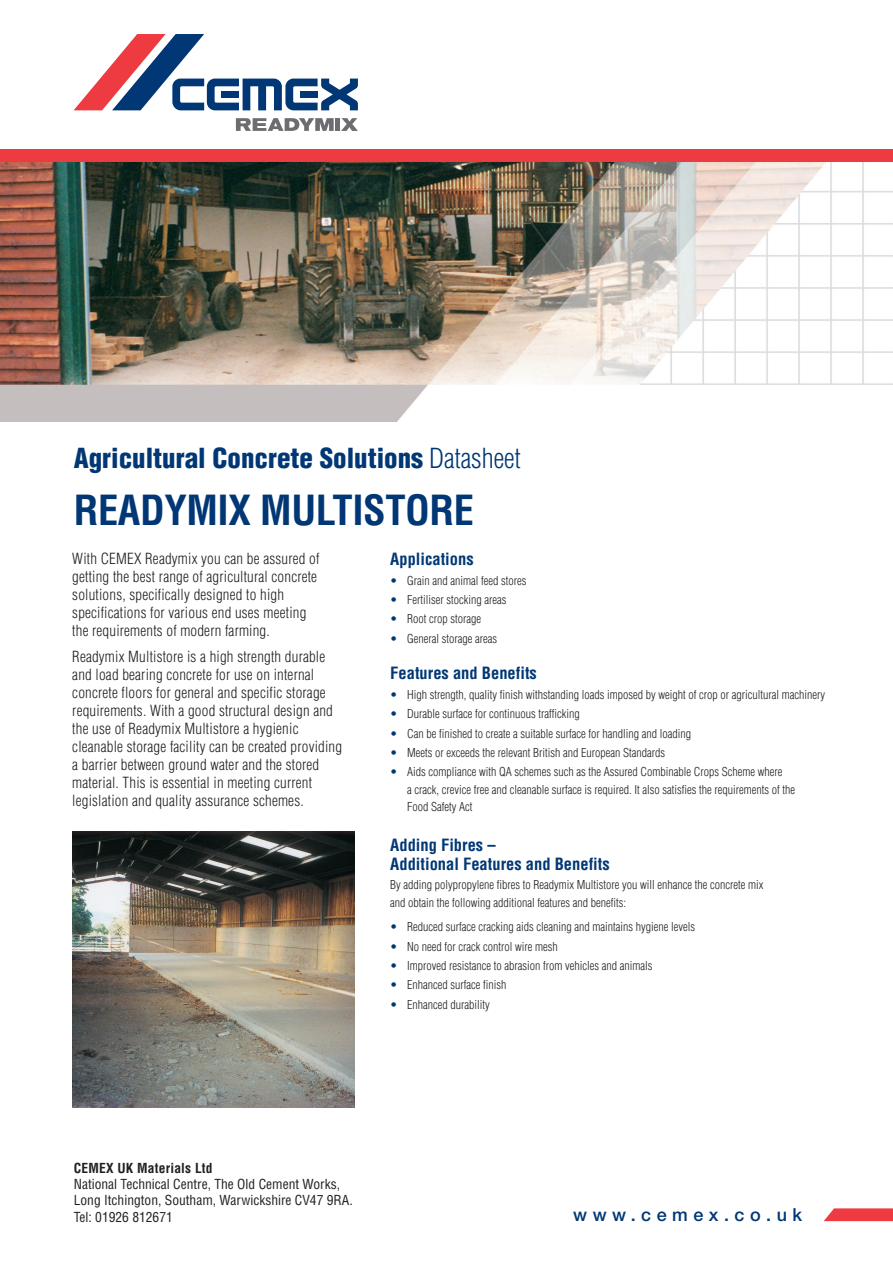
<style>
.page{position:relative;width:893px;height:1263px;background:#fff}
.page>*{position:absolute;margin:0;border:0;box-sizing:border-box;transform-origin:0 0}
.t1{font:700 condensed 40.5px "Helvetica";letter-spacing:-.01em;color:#013775}
.t2{font:900 condensed 27px "Helvetica";color:#013775}
.t3{font:500 18px "Helvetica Neue";letter-spacing:.305em;color:#013775}
.t4{font:700 condensed 16.5px/19.5px "Helvetica";color:#013775}
.t5{font:300 condensed 15px/18px "Helvetica";letter-spacing:.015em;color:#231f20}
.t6{font:condensed 13.5px/16.2px "Helvetica";color:#231f20}
.t7{font:700 condensed 13.5px "Helvetica";letter-spacing:.015em;color:#231f20}
.t8{font:300 condensed 12px/17.2px "Helvetica";color:#231f20}
.s1{font-weight:300}
.s2{color:#013775}
</style>
<div class="page">
<img style="left:0;top:162px;width:893px;height:260px">
<svg style="left:824px;top:1208px;width:69px;height:13px"></svg>
<svg style="left:74px;top:34px;width:284px;height:76px"></svg>
<svg style="left:341px;top:118px;width:17px;height:13px"></svg>
<div style="left:335px;top:118px;width:5px;height:13px;background:#6c6d70"></div>
<svg style="left:236px;top:118px;width:98px;height:13px"></svg>
<div style="left:0;top:149px;width:893px;height:13px;background:#ee3a41"></div>
<img style="left:72px;top:831px;width:283px;height:277px">
<h2 class="t2" style="left:74px;top:448px;width:448px">Agricultural Concrete Solutions <span class="s1">Datasheet</span></h2>
<h1 class="t1" style="left:74px;top:495px;width:402px">READYMIX MULTISTORE</h1>
<p class="t5" style="left:72px;top:551px;width:249px">With CEMEX Readymix you can be assured of getting the best range of agricultural concrete solutions, specifically designed to high specifications for various end uses meeting the requirements of modern farming.</p>
<p class="t5" style="left:72px;top:648px;width:271px">Readymix Multistore is a high strength durable and load bearing concrete for use on internal concrete floors for general and specific storage requirements. With a good structural design and the use of Readymix Multistore a hygienic cleanable storage facility can be created providing a barrier between ground water and the stored material. This is essential in meeting current legislation and quality assurance schemes.</p>
<h3 class="t4" style="left:390px;top:551px;width:85px">Applications</h3>
<p class="t8" style="left:390px;top:573px;width:138px"><span class="s2">•</span> Grain and animal feed stores</p>
<p class="t8" style="left:390px;top:592px;width:118px"><span class="s2">•</span> Fertiliser stocking areas</p>
<p class="t8" style="left:390px;top:611px;width:92px"><span class="s2">•</span> Root crop storage</p>
<p class="t8" style="left:390px;top:631px;width:108px"><span class="s2">•</span> General storage areas</p>
<h3 class="t4" style="left:390px;top:665px;width:148px">Features and Benefits</h3>
<p class="t8" style="left:390px;top:687px;width:436px"><span class="s2">•</span> High strength, quality finish withstanding loads imposed by weight of crop or agricultural machinery</p>
<p class="t8" style="left:390px;top:706px;width:191px"><span class="s2">•</span> Durable surface for continuous trafficking</p>
<p class="t8" style="left:390px;top:725px;width:302px"><span class="s2">•</span> Can be finished to create a suitable surface for handling and loading</p>
<p class="t8" style="left:390px;top:745px;width:276px"><span class="s2">•</span> Meets or exceeds the relevant British and European Standards</p>
<p class="t8" style="left:407px;top:764px;width:389px;text-indent:-17px"><span class="s2">•</span> Aids compliance with QA schemes such as the Assured Combinable Crops Scheme where<br>a crack, crevice free and cleanable surface is required. It also satisfies the requirements of the<br>Food Safety Act</p>
<h3 class="t4" style="left:390px;top:836px;width:221px">Adding Fibres –<br>Additional Features and Benefits</h3>
<p class="t8" style="left:390px;top:877px;width:375px">By adding polypropylene fibres to Readymix Multistore you will enhance the concrete mix and obtain the following additional features and benefits:</p>
<p class="t8" style="left:390px;top:919px;width:306px"><span class="s2">•</span> Reduced surface cracking aids cleaning and maintains hygiene levels</p>
<p class="t8" style="left:390px;top:939px;width:169px"><span class="s2">•</span> No need for crack control wire mesh</p>
<p class="t8" style="left:390px;top:958px;width:264px"><span class="s2">•</span> Improved resistance to abrasion from vehicles and animals</p>
<p class="t8" style="left:390px;top:977px;width:118px"><span class="s2">•</span> Enhanced surface finish</p>
<p class="t8" style="left:390px;top:997px;width:101px"><span class="s2">•</span> Enhanced durability</p>
<p class="t7" style="left:74px;top:1163px;width:140px">CEMEX UK Materials Ltd</p>
<p class="t6" style="left:74px;top:1177px;width:280px">National Technical Centre, The Old Cement Works,<br>Long Itchington, Southam, Warwickshire CV47 9RA.<br>Tel: 01926 812671</p>
<h3 class="t3" style="left:573px;top:1208px;width:231px">www.cemex.co.uk</h3>
</div>
